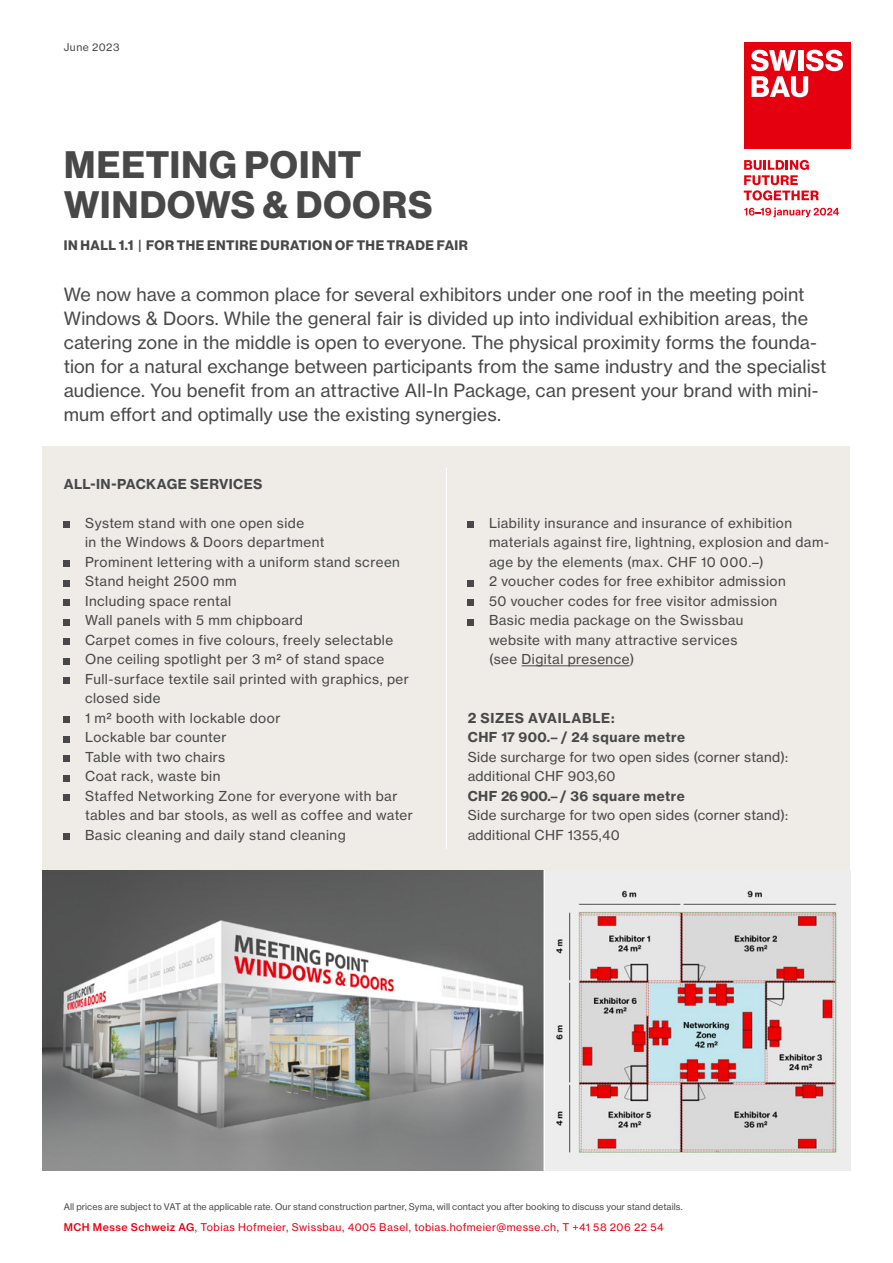
<style>
.page{position:relative;width:893px;height:1263px;background:#fff}
.page>*{position:absolute;margin:0;border:0;box-sizing:border-box;transform-origin:0 0}
.t1{font:37.5px/40.5px "N Haas Grotesk DS Pro 75 Bd";letter-spacing:.03em;color:#474847}
.t2{font:18px/24px "N Haas Grotesk TX Pro 55 Rg";letter-spacing:.005em;color:#474847}
.t3{font:13.5px/19.5px "N Haas Grotesk TX Pro 55 Rg";letter-spacing:.035em;color:#474847}
.t4{font:13.5px/19.5px "N Haas Grotesk TX Pro 75 Bd";letter-spacing:.03em;color:#474847}
.t5{font:13.5px "N Haas Grotesk DS Pro 75 Bd";letter-spacing:.045em;color:#474847}
.t6{font:10.5px "N Haas Grotesk TX Pro 55 Rg";letter-spacing:.045em;color:#e7000e}
.t7{font:10.5px "N Haas Grotesk TX Pro 55 Rg";letter-spacing:.045em;color:#474847}
.t8{font:9px "N Haas Grotesk TX Pro 55 Rg";letter-spacing:.005em;color:#474847}
.s1{font-family:"N Haas Grotesk TX Pro 65 Md"}
</style>
<div class="page">
<img style="left:43px;top:870px;width:807px;height:301px">
<hr style="left:544px;top:861px;width:1px;height:310px;background:#fff">
<div style="left:744px;top:43px;width:106px;height:106px;background:#e4000f"></div>
<svg style="left:744px;top:160px;width:75px;height:40px"></svg>
<svg style="left:751px;top:50px;width:92px;height:47px"></svg>
<svg style="left:744px;top:208px;width:95px;height:9px"></svg>
<div style="left:43px;top:446px;width:807px;height:424px;background:#efebe7"></div>
<svg style="left:64px;top:522px;width:6px;height:6px"></svg>
<svg style="left:64px;top:561px;width:6px;height:6px"></svg>
<svg style="left:64px;top:580px;width:6px;height:6px"></svg>
<svg style="left:64px;top:600px;width:6px;height:6px"></svg>
<svg style="left:64px;top:619px;width:6px;height:6px"></svg>
<svg style="left:64px;top:639px;width:6px;height:6px"></svg>
<svg style="left:64px;top:658px;width:6px;height:6px"></svg>
<svg style="left:64px;top:678px;width:6px;height:6px"></svg>
<svg style="left:64px;top:717px;width:6px;height:6px"></svg>
<svg style="left:64px;top:736px;width:6px;height:6px"></svg>
<svg style="left:64px;top:756px;width:6px;height:6px"></svg>
<svg style="left:64px;top:775px;width:6px;height:6px"></svg>
<svg style="left:64px;top:795px;width:6px;height:6px"></svg>
<svg style="left:64px;top:834px;width:6px;height:6px"></svg>
<hr style="left:521px;top:665px;width:109px;height:1px;background:#474847">
<svg style="left:468px;top:522px;width:6px;height:6px"></svg>
<svg style="left:468px;top:580px;width:6px;height:6px"></svg>
<svg style="left:468px;top:600px;width:6px;height:6px"></svg>
<svg style="left:468px;top:619px;width:6px;height:6px"></svg>
<hr style="left:446px;top:468px;width:1px;height:381px;background:#fff">
<p class="t7" style="left:64px;top:40px;width:57px">June 2023</p>
<h1 class="t1" style="left:64px;top:145px;width:370px">MEETING POINT<br>WINDOWS &amp; DOORS</h1>
<p class="t5" style="left:64px;top:237px;width:406px">IN HALL 1.1 | FOR THE ENTIRE DURATION OF THE TRADE FAIR</p>
<p class="t2" style="left:64px;top:282px;width:764px">We now have a common place for several exhibitors under one roof in the meeting point Windows &amp; Doors. While the general fair is divided up into individual exhibition areas, the catering zone in the middle is open to everyone. The physical proximity forms the founda&shy;tion for a natural exchange between participants from the same industry and the specialist audience. You benefit from an attractive All-In Package, can present your brand with mini&shy;mum effort and optimally use the existing synergies.</p>
<p class="t4" style="left:64px;top:474px;width:200px">ALL-IN-PACKAGE SERVICES</p>
<p class="t3" style="left:85px;top:513px;width:329px">System stand with one open side<br>in the Windows &amp; Doors department<br>Prominent lettering with a uniform stand screen Stand height 2500 mm<br>Including space rental<br>Wall panels with 5 mm chipboard<br>Carpet comes in five colours, freely selectable One ceiling spotlight per 3 m2 of stand space Full-surface textile sail printed with graphics, per closed side<br>1 m2 booth with lockable door<br>Lockable bar counter<br>Table with two chairs<br>Coat rack, waste bin<br>Staffed Networking Zone for everyone with bar tables and bar stools, as well as coffee and water Basic cleaning and daily stand cleaning</p>
<p class="t3" style="left:489px;top:513px;width:342px">Liability insurance and insurance of exhibition materials against fire, lightning, explosion and dam&shy;age by the elements (max. CHF 10 000.–)<br>2 voucher codes for free exhibitor admission<br>50 voucher codes for free visitor admission<br>Basic media package on the Swissbau<br>website with many attractive services<br>(see Digital presence)</p>
<p class="t4" style="left:468px;top:708px;width:219px">2 SIZES AVAILABLE:<br>CHF 17 900.<span class="s1">–</span> / 24 square metre</p>
<p class="t3" style="left:468px;top:747px;width:322px">Side surcharge for two open sides (corner stand): additional CHF 903,60</p>
<p class="t4" style="left:468px;top:786px;width:219px">CHF 26 900.<span class="s1">–</span> / 36 square metre</p>
<p class="t3" style="left:468px;top:806px;width:322px">Side surcharge for two open sides (corner stand): additional CHF 1355,40</p>
<p class="t8" style="left:64px;top:1201px;width:620px">All prices are subject to VAT at the applicable rate. Our stand construction partner, Syma, will contact you after booking to discuss your stand details.</p>
<p class="t6" style="left:64px;top:1220px;width:601px"><span class="s1">MCH Messe Schweiz AG</span>, Tobias Hofmeier, Swissbau, 4005 Basel, tobias.hofmeier@messe.ch, T +41 58 206 22 54</p>
</div>
